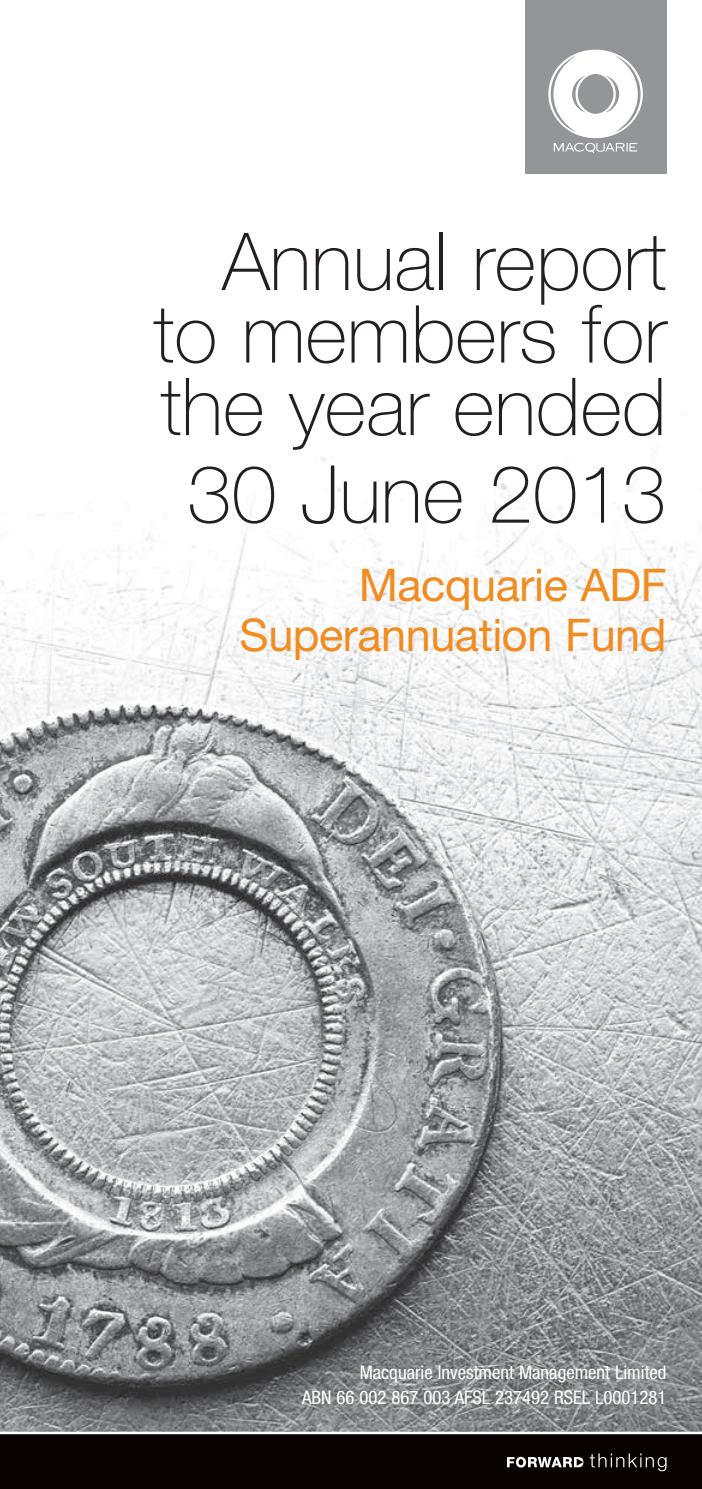
<style>
.page{position:relative;width:702px;height:1489px;background:#fff}
.page>*{position:absolute;margin:0;border:0;box-sizing:border-box;transform-origin:0 0}
.t1{font:100 80px/72.5px "Helvetica Neue";color:#231f20;text-align:justify}
.t2{font:45px/50px "Helvetica Neue";letter-spacing:-.01em;color:#f28b20;text-align:right}
.t3{font:condensed 18.75px/25px "Helvetica Neue";color:#fff;text-align:right}
</style>
<div class="page">
<img style="left:0;top:457px;width:702px;height:974px">
<div style="left:524px;top:0;width:142px;height:173px;background:#939598"></div>
<svg style="left:548px;top:50px;width:95px;height:103px"></svg>
<svg style="left:0;top:1431px;width:702px;height:57px;background:#181312"></svg>
<h1 class="t1" style="left:153px;top:226px;width:514px;text-indent:69px">Annual report to members for the year ended</h1>
<h1 class="t1" style="left:187px;top:458px;width:480px">30 June 2013</h1>
<h2 class="t2" style="left:240px;top:559px;width:428px">Macquarie ADF<br>Superannuation Fund</h2>
<p class="t3" style="left:302px;top:1359px;width:366px">Macquarie Investment Management Limited<br>ABN 66 002 867 003 AFSL 237492 RSEL L0001281</p>
</div>
